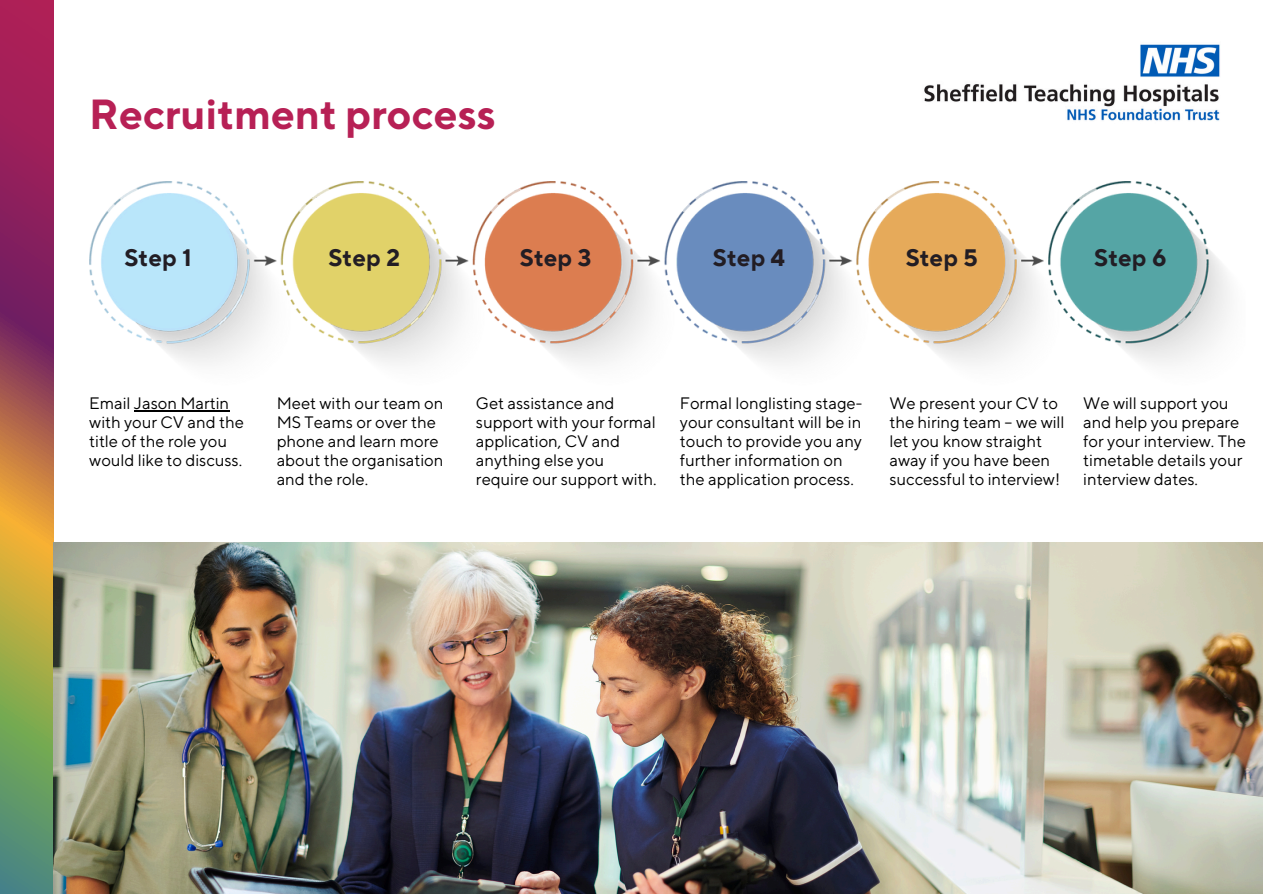
<style>
.page{position:relative;width:1263px;height:894px;background:#fff}
.page>*{position:absolute;margin:0;border:0;box-sizing:border-box;transform-origin:0 0}
.t1{font:700 42px "TT Norms";color:#b72055}
.t2{font:700 23.7px "TT Norms Pro";letter-spacing:.01em;color:#221d24}
.t3{font:16.5px/19.2px "TT Norms Pro";color:#000}
</style>
<div class="page">
<svg style="left:0;top:0;width:54px;height:893px;background:#986554"></svg>
<img style="left:89px;top:182px;width:1141px;height:181px">
<img style="left:54px;top:542px;width:1209px;height:351px">
<hr style="left:134px;top:410px;width:95px;height:1px;background:#000">
<img style="left:924px;top:44px;width:296px;height:77px">
<p class="t1" style="left:89px;top:89px;width:408px">Recruitment process</p>
<h2 class="t2" style="left:124px;top:244px;width:69px">Step 1</h2>
<h2 class="t2" style="left:328px;top:244px;width:73px">Step 2</h2>
<h2 class="t2" style="left:520px;top:244px;width:73px">Step 3</h2>
<p class="t2" style="left:713px;top:244px;width:73px">Step 4</p>
<p class="t2" style="left:906px;top:244px;width:74px">Step 5</p>
<p class="t2" style="left:1094px;top:244px;width:74px">Step 6</p>
<h2 class="t3" style="left:89px;top:394px;width:156px">Email Jason Martin with your CV and the title of the role you would like to discuss.</h2>
<h2 class="t3" style="left:277px;top:394px;width:168px">Meet with our team on<br>MS Teams or over the phone and learn more about the organisation and the role.</h2>
<h2 class="t3" style="left:476px;top:394px;width:182px">Get assistance and support with your formal application, CV and anything else you require our support with.</h2>
<p class="t3" style="left:680px;top:394px;width:184px">Formal longlisting stage&shy;your consultant will be in touch to provide you any further information on the application process.</p>
<p class="t3" style="left:889px;top:394px;width:176px">We present your CV to the hiring team – we will let you know straight away if you have been successful to interview!</p>
<p class="t3" style="left:1083px;top:394px;width:164px">We will support you and help you prepare for your interview. The timetable details your interview dates.</p>
</div>
